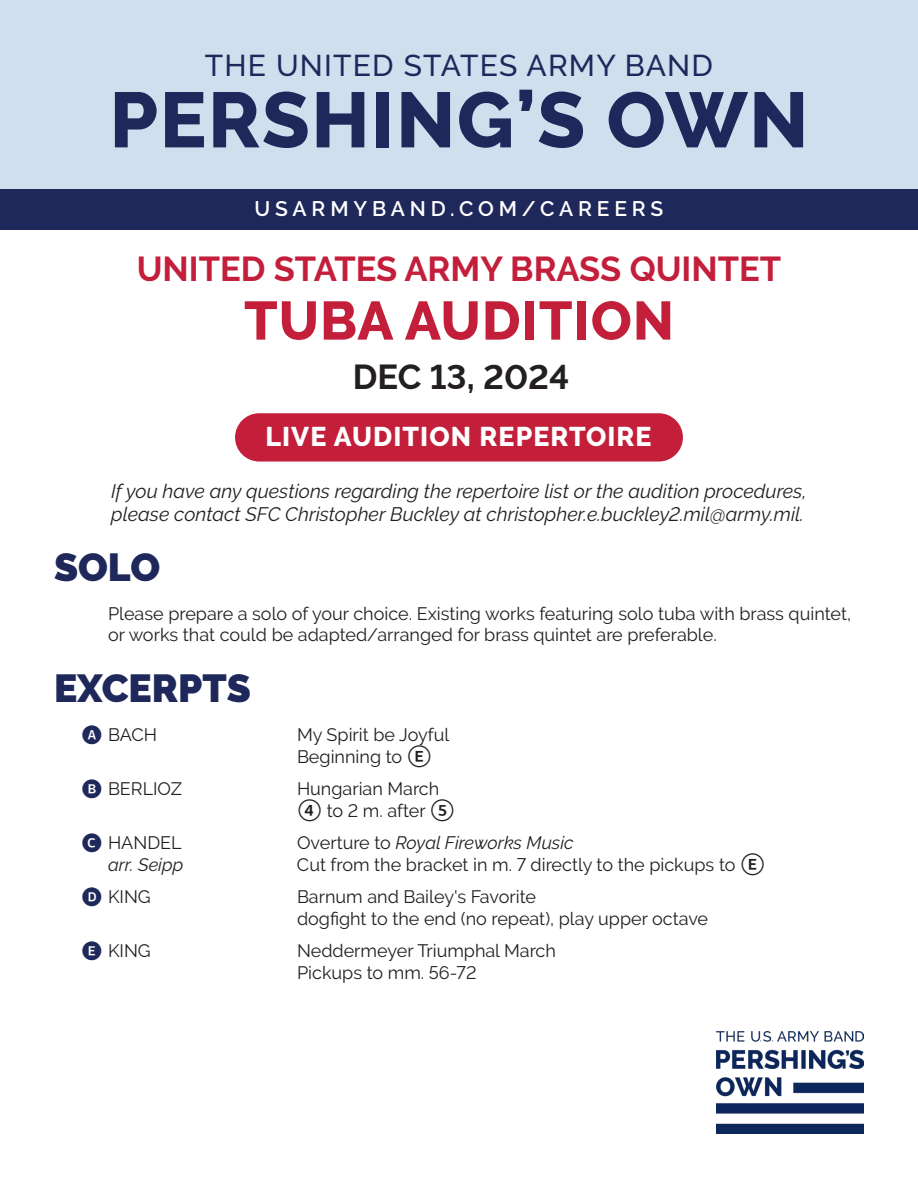
<style>
.page{position:relative;width:918px;height:1188px;background:#fff}
.page>*{position:absolute;margin:0;border:0;box-sizing:border-box;transform-origin:0 0}
.t1{font:800 78px "Raleway";letter-spacing:.02em;color:#1e285b}
.t2{font:800 54px "Raleway";letter-spacing:.02em;color:#c31f3b}
.t3{font:900 39px "Raleway";color:#1e285b}
.t4{font:700 34.5px "Raleway";color:#c31f3b}
.t5{font:700 34.5px "Rawline";color:#231f20}
.t6{font:500 30px "Raleway";letter-spacing:.04em;color:#1e285b}
.t7{font:800 27px "Raleway";letter-spacing:.04em;color:#fff}
.t8{font:600 21px "Raleway";letter-spacing:.23em;color:#fff}
.t9{font:italic 19.5px/23.4px "Raleway";color:#231f20}
.t10{font:18px/21.6px "Raleway";color:#231f20}
.t11{font:italic 18px "Raleway";color:#231f20}
.s1{font-family:"Raleway"}
.s2{font-family:"Rawline"}
.s3{font-style:normal}
</style>
<div class="page">
<div style="left:235px;top:413px;width:448px;height:49px;background:#c31f3b;border-radius:24px"></div>
<img style="left:717px;top:1032px;width:147px;height:102px">
<div style="left:0;top:189px;width:918px;height:41px;background:#1e285b"></div>
<div style="left:0;top:0;width:918px;height:189px;background:#cfdfee"></div>
<h3 class="t6" style="left:205px;top:48px;width:510px">THE UNITED STATES ARMY BAND</h3>
<h1 class="t1" style="left:110px;top:74px;width:700px">PERSHING’S OWN</h1>
<p class="t8" style="left:255px;top:196px;width:410px">USARMYBAND.COM/CAREERS</p>
<h3 class="t4" style="left:137px;top:248px;width:646px">UNITED STATES ARMY BRASS QUINTET</h3>
<h2 class="t2" style="left:244px;top:289px;width:431px">TUBA AUDITION</h2>
<h3 class="t5" style="left:353px;top:351px;width:218px"><span class="s1">DEC</span> 13, 2024</h3>
<h3 class="t7" style="left:265px;top:421px;width:388px">LIVE AUDITION REPERTOIRE</h3>
<p class="t9" style="left:111px;top:479px;width:697px">If you have any questions regarding the repertoire list or the audition procedures, please contact SFC Christopher Buckley at christopher.e.buckley<span class="s2">2</span>.mil@army.mil.</p>
<h3 class="t3" style="left:54px;top:544px;width:108px">SOLO</h3>
<p class="t10" style="left:108px;top:603px;width:745px">Please prepare a solo of your choice. Existing works featuring solo tuba with brass quintet, or works that could be adapted/arranged for brass quintet are preferable.</p>
<h3 class="t3" style="left:54px;top:665px;width:198px">EXCERPTS</h3>
<p class="t10" style="left:108px;top:724px;width:51px">BACH</p>
<p class="t10" style="left:297px;top:724px;width:154px">My Spirit be Joyful<br>Beginning to</p>
<p class="t10" style="left:108px;top:778px;width:76px">BERLIOZ</p>
<p class="t10" style="left:297px;top:778px;width:144px">Hungarian March</p>
<p class="t10" style="left:297px;top:799px;width:130px">✔ to <span class="s2">2</span> m. after</p>
<p class="t10" style="left:108px;top:832px;width:75px">HANDEL</p>
<p class="t11" style="left:297px;top:832px;width:278px"><span class="s3">Overture to</span> Royal Fireworks Music</p>
<p class="t11" style="left:108px;top:854px;width:77px">arr. Seipp</p>
<p class="t10" style="left:297px;top:853px;width:440px">Cut from the bracket in m. <span class="s2">7</span> directly to the pickups to</p>
<p class="t10" style="left:108px;top:886px;width:44px">KING</p>
<p class="t10" style="left:297px;top:886px;width:413px">Barnum and Bailey's Favorite<br>dogfight to the end (no repeat), play upper octave</p>
<p class="t10" style="left:108px;top:940px;width:44px">KING</p>
<p class="t10" style="left:297px;top:940px;width:260px">Neddermeyer Triumphal March<br>Pickups to mm. <span class="s2">56-72</span></p>
</div>
